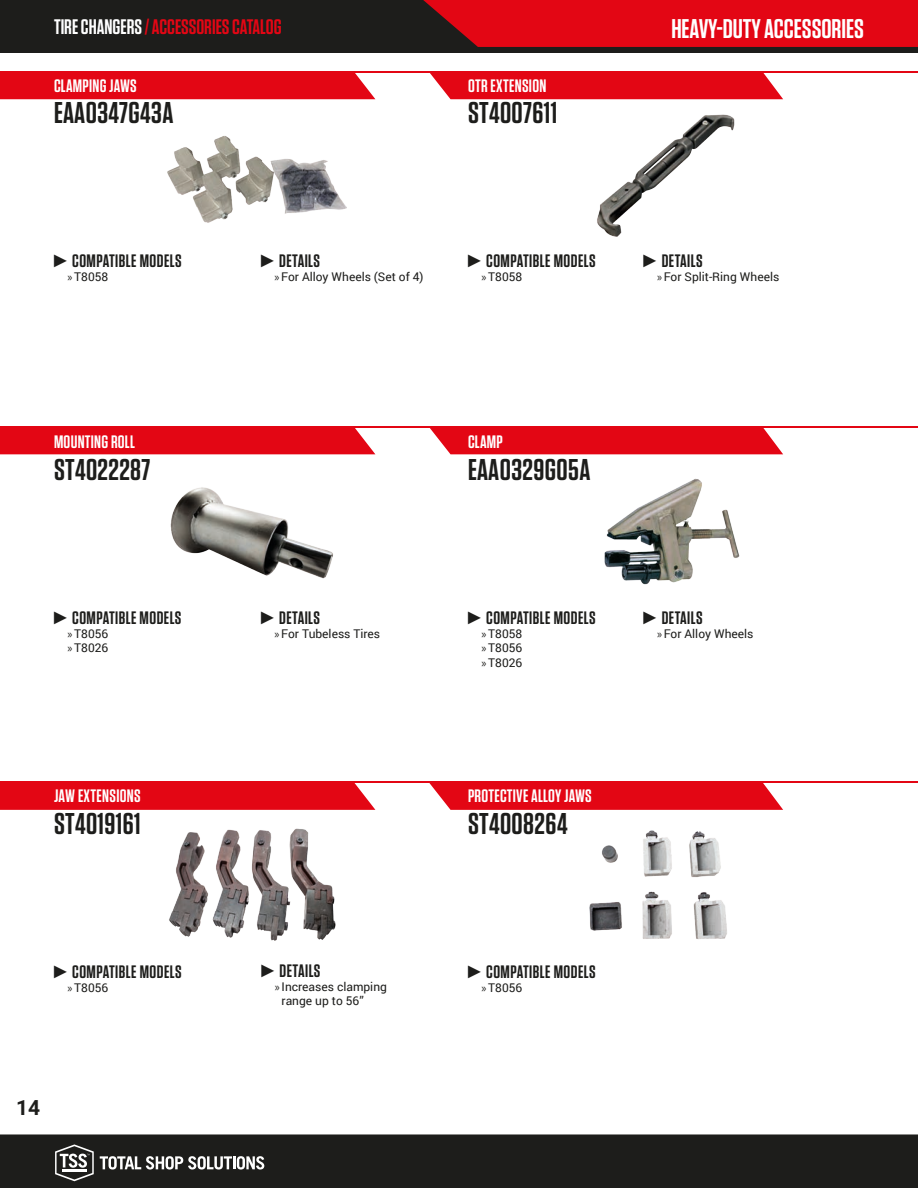
<style>
.page{position:relative;width:918px;height:1188px;background:#fff}
.page>*{position:absolute;margin:0;border:0;box-sizing:border-box;transform-origin:0 0}
.t1{font:600 30px "Tungsten";letter-spacing:.015em;color:#1d1d1b}
.section_name{font:600 27px "Tungsten";color:#fff}
.t2{font:600 21px "Tungsten";color:#e30614}
.t3{font:700 21px "Roboto";color:#1d1d1b}
.t4{font:600 18px "Tungsten";letter-spacing:.025em;color:#1d1d1b}
.Accessory_Name_red_b{font:600 18px "Tungsten";letter-spacing:.015em;color:#fff}
.t5{font:12px/14.4px "Roboto";color:#1d1d1b}
.s1{color:#fff}
.s2{font-family:"Arial Narrow";font-weight:400}
.s3{font-family:"Myriad Pro"}
</style>
<div class="page">
<div style="left:0;top:1134px;width:918px;height:54px;background:#1d1d1b"></div>
<div style="left:0;top:0;width:918px;height:53px;background:#1d1d1b"></div>
<svg style="left:423px;top:0;width:495px;height:47px;background:#d60714"></svg>
<hr style="left:0;top:71px;width:918px;height:1px;background:#e30614">
<div style="left:0;top:72px;width:375px;height:27px;background:#e30614"></div>
<div style="left:429px;top:72px;width:354px;height:27px;background:#e30614"></div>
<hr style="left:0;top:426px;width:918px;height:1px;background:#e30614">
<div style="left:0;top:427px;width:375px;height:27px;background:#e30614"></div>
<div style="left:429px;top:427px;width:354px;height:27px;background:#e30614"></div>
<hr style="left:0;top:782px;width:918px;height:1px;background:#e30614">
<div style="left:0;top:783px;width:375px;height:27px;background:#e30614"></div>
<svg style="left:429px;top:783px;width:354px;height:27px;background:#e41523"></svg>
<svg style="left:100px;top:1156px;width:164px;height:14px"></svg>
<svg style="left:55px;top:1144px;width:39px;height:37px"></svg>
<hr style="left:63px;top:1169px;width:24px;height:3px;background:#fff">
<img style="left:170px;top:487px;width:163px;height:92px">
<img style="left:604px;top:478px;width:136px;height:107px">
<img style="left:169px;top:828px;width:167px;height:113px">
<img style="left:589px;top:830px;width:138px;height:109px">
<img style="left:167px;top:136px;width:179px;height:87px">
<img style="left:597px;top:114px;width:138px;height:123px">
<h3 class="t2" style="left:54px;top:16px;width:229px"><span class="s1">TIRE CHANGERS</span> / ACCESSORIES CATALOG</h3>
<p class="Accessory_Name_red_b" style="left:54px;top:76px;width:84px">CLAMPING JAWS</p>
<p class="t1" style="left:54px;top:97px;width:121px">EAA0347G43A</p>
<p class="Accessory_Name_red_b" style="left:468px;top:76px;width:80px">OTR EXTENSION</p>
<p class="t1" style="left:468px;top:97px;width:91px">ST4007611</p>
<p class="section_name" style="left:671px;top:14px;width:194px">HEAVY-DUTY ACCESSORIES</p>
<p class="t4" style="left:54px;top:251px;width:129px"><span class="s2">►</span>COMPATIBLE MODELS</p>
<p class="t5" style="left:68px;top:269px;width:42px"><span class="s3">»</span>T8058</p>
<p class="t4" style="left:261px;top:251px;width:61px"><span class="s2">►</span>DETAILS</p>
<p class="t5" style="left:274px;top:269px;width:151px"><span class="s3">»</span>For Alloy Wheels (Set of 4)</p>
<p class="t4" style="left:468px;top:251px;width:129px"><span class="s2">►</span>COMPATIBLE MODELS</p>
<p class="t5" style="left:482px;top:269px;width:42px"><span class="s3">»</span>T8058</p>
<p class="t4" style="left:644px;top:251px;width:61px"><span class="s2">►</span>DETAILS</p>
<p class="t5" style="left:657px;top:269px;width:124px"><span class="s3">»</span>For Split-Ring Wheels</p>
<p class="Accessory_Name_red_b" style="left:54px;top:432px;width:83px">MOUNTING ROLL</p>
<p class="t1" style="left:54px;top:453px;width:98px">ST4022287</p>
<p class="t4" style="left:54px;top:608px;width:129px"><span class="s2">►</span>COMPATIBLE MODELS</p>
<p class="t5" style="left:68px;top:626px;width:42px"><span class="s3">»</span>T8056</p>
<p class="t5" style="left:68px;top:641px;width:42px"><span class="s3">»</span>T8026</p>
<p class="Accessory_Name_red_b" style="left:54px;top:786px;width:88px">JAW EXTENSIONS</p>
<p class="t1" style="left:54px;top:807px;width:88px">ST4019161</p>
<p class="t4" style="left:54px;top:962px;width:129px"><span class="s2">►</span>COMPATIBLE MODELS</p>
<p class="t5" style="left:68px;top:980px;width:42px"><span class="s3">»</span>T8056</p>
<h3 class="t3" style="left:16px;top:1093px;width:26px">14</h3>
<p class="t4" style="left:261px;top:608px;width:61px"><span class="s2">►</span>DETAILS</p>
<p class="t5" style="left:274px;top:626px;width:107px"><span class="s3">»</span>For Tubeless Tires</p>
<p class="t4" style="left:261px;top:961px;width:61px"><span class="s2">►</span>DETAILS</p>
<p class="t5" style="left:282px;top:979px;width:107px;text-indent:-7px"><span class="s3">»</span> Increases clamping range up to 56”</p>
<p class="Accessory_Name_red_b" style="left:468px;top:432px;width:36px">CLAMP</p>
<p class="t1" style="left:468px;top:453px;width:124px">EAA0329G05A</p>
<p class="t4" style="left:468px;top:608px;width:129px"><span class="s2">►</span>COMPATIBLE MODELS</p>
<p class="t5" style="left:482px;top:626px;width:42px"><span class="s3">»</span>T8058</p>
<p class="t5" style="left:482px;top:641px;width:42px"><span class="s3">»</span>T8056</p>
<p class="t5" style="left:482px;top:655px;width:42px"><span class="s3">»</span>T8026</p>
<p class="t4" style="left:644px;top:608px;width:61px"><span class="s2">►</span>DETAILS</p>
<p class="t5" style="left:657px;top:626px;width:98px"><span class="s3">»</span>For Alloy Wheels</p>
<p class="Accessory_Name_red_b" style="left:468px;top:786px;width:125px">PROTECTIVE ALLOY JAWS</p>
<p class="t1" style="left:468px;top:808px;width:101px">ST4008264</p>
<p class="t4" style="left:468px;top:962px;width:129px"><span class="s2">►</span>COMPATIBLE MODELS</p>
<p class="t5" style="left:482px;top:980px;width:42px"><span class="s3">»</span>T8056</p>
</div>
